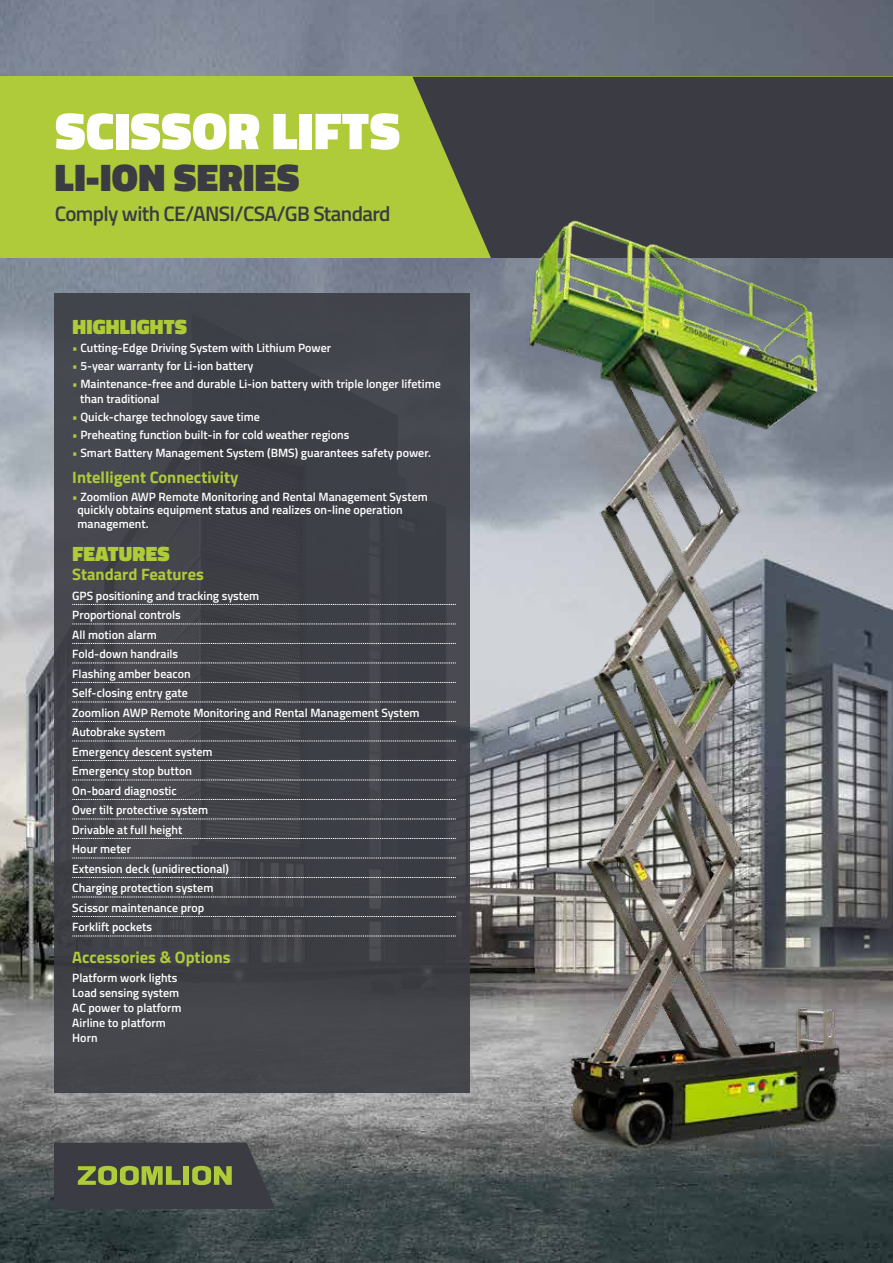
<style>
.page{position:relative;width:893px;height:1263px;background:#fff}
.page>*{position:absolute;margin:0;border:0;box-sizing:border-box;transform-origin:0 0}
.t1{font:900 52.5px "Titillium Web";letter-spacing:.01em;color:#fff}
.t2{font:900 39px "Titillium Web";letter-spacing:.01em;color:#3b3c43}
.t3{font:600 21px "Titillium Web";letter-spacing:-.03em;color:#3b3c43}
.t4{font:900 21px "Titillium Web";letter-spacing:.01em;color:#afcb3a}
.t5{font:700 16.5px "Titillium Web";color:#afcb3a}
.t6{font:600 12px/19.5px "Titillium Web";color:#fff}
.s1{color:#afcb3a}
</style>
<div class="page">
<img style="left:0;top:0;width:893px;height:1263px">
<div style="left:54px;top:293px;width:415px;height:800px;background:#44454c"></div>
<div style="left:0;top:77px;width:893px;height:181px;background:#afcb3a"></div>
<svg style="left:54px;top:1143px;width:221px;height:66px;background:#4b5043"></svg>
<svg style="left:72px;top:604px;width:203px;height:1px"></svg>
<svg style="left:72px;top:624px;width:203px;height:1px"></svg>
<svg style="left:72px;top:643px;width:203px;height:1px"></svg>
<svg style="left:72px;top:663px;width:203px;height:1px"></svg>
<svg style="left:72px;top:682px;width:203px;height:1px"></svg>
<svg style="left:72px;top:702px;width:203px;height:1px"></svg>
<svg style="left:72px;top:721px;width:203px;height:1px"></svg>
<svg style="left:72px;top:741px;width:203px;height:1px"></svg>
<svg style="left:72px;top:760px;width:203px;height:1px"></svg>
<svg style="left:72px;top:780px;width:203px;height:1px"></svg>
<svg style="left:72px;top:799px;width:203px;height:1px"></svg>
<svg style="left:72px;top:819px;width:203px;height:1px"></svg>
<svg style="left:72px;top:838px;width:203px;height:1px"></svg>
<svg style="left:72px;top:858px;width:203px;height:1px"></svg>
<svg style="left:72px;top:877px;width:203px;height:1px"></svg>
<svg style="left:72px;top:897px;width:203px;height:1px"></svg>
<svg style="left:72px;top:916px;width:203px;height:1px"></svg>
<svg style="left:72px;top:936px;width:203px;height:1px"></svg>
<img style="left:275px;top:30px;width:618px;height:1233px">
<h1 class="t1" style="left:55px;top:92px;width:346px">SCISSOR LIFTS</h1>
<h2 class="t2" style="left:55px;top:148px;width:246px">LI-ION SERIES</h2>
<h3 class="t3" style="left:55px;top:197px;width:337px">Comply with CE/ANSI/CSA/GB Standard</h3>
<h3 class="t4" style="left:72px;top:311px;width:116px">HIGHLIGHTS</h3>
<p class="t6" style="left:72px;top:338px;width:260px"><span class="s1">•</span> Cutting-Edge Driving System with Lithium Power</p>
<p class="t6" style="left:72px;top:356px;width:183px"><span class="s1">•</span> 5-year warranty for Li-ion battery</p>
<p class="t6" style="left:80px;top:376px;width:362px;line-height:15px;text-indent:-8px"><span class="s1">•</span> Maintenance-free and durable Li-ion battery with triple longer lifetime than traditional</p>
<p class="t6" style="left:72px;top:407px;width:189px"><span class="s1">•</span> Quick-charge technology save time</p>
<p class="t6" style="left:72px;top:425px;width:279px"><span class="s1">•</span> Preheating function built-in for cold weather regions</p>
<p class="t6" style="left:72px;top:443px;width:360px"><span class="s1">•</span> Smart Battery Management System (BMS) guarantees safety power.</p>
<h3 class="t5" style="left:72px;top:464px;width:168px">Intelligent Connectivity</h3>
<p class="t6" style="left:78px;top:489px;width:352px;line-height:13.5px;text-indent:-5px"><span class="s1">•</span> Zoomlion AWP Remote Monitoring and Rental Management System quickly obtains equipment status and realizes on-line operation management.</p>
<h3 class="t4" style="left:72px;top:538px;width:99px">FEATURES</h3>
<h3 class="t5" style="left:72px;top:562px;width:133px">Standard Features</h3>
<p class="t6" style="left:72px;top:585px;width:349px">GPS positioning and tracking system<br>Proportional controls<br>All motion alarm<br>Fold-down handrails<br>Flashing amber beacon<br>Self-closing entry gate<br>Zoomlion AWP Remote Monitoring and Rental Management System<br>Autobrake system<br>Emergency descent system<br>Emergency stop button<br>On-board diagnostic<br>Over tilt protective system<br>Drivable at full height<br>Hour meter<br>Extension deck (unidirectional)<br>Charging protection system<br>Scissor maintenance prop<br>Forklift pockets</p>
<h3 class="t5" style="left:72px;top:944px;width:160px">Accessories &amp; Options</h3>
<p class="t6" style="left:72px;top:970px;width:111px;line-height:15px">Platform work lights<br>Load sensing system<br>AC power to platform<br>Airline to platform<br>Horn</p>
</div>
